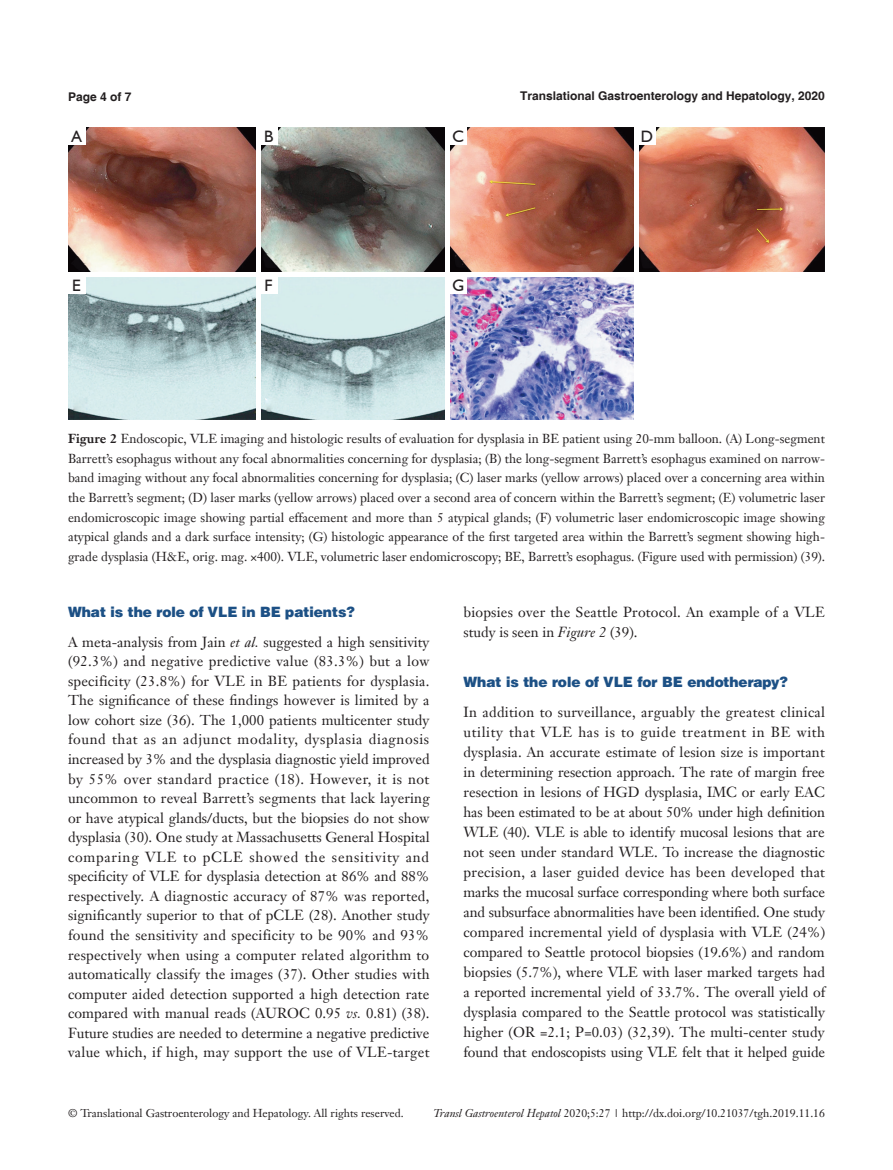
<style>
.page{position:relative;width:893px;height:1170px;background:#fff}
.page>*{position:absolute;margin:0;border:0;box-sizing:border-box;transform-origin:0 0}
.t1{font:16.5px "Humanist 521 BT";color:#231f20}
.t2{font:14.25px/19.5px "Janson Text LT";letter-spacing:.015em;color:#231f20;text-align:justify}
.t3{font:900 14.25px "Helvetica";color:#1c5085}
.t4{font:12.75px/19.5px "Janson Text LT";color:#231f20;text-align:justify}
.t5{font:700 12px "Helvetica";color:#231f20}
.t6{font:11.25px "Janson Text LT";color:#231f20}
.s1{font-weight:700}
.s2{font-style:italic}
</style>
<div class="page">
<img style="left:68px;top:128px;width:757px;height:292px">
<hr style="left:256px;top:128px;width:4px;height:292px;background:#fff">
<hr style="left:446px;top:128px;width:4px;height:292px;background:#fff">
<hr style="left:634px;top:128px;width:4px;height:292px;background:#fff">
<hr style="left:68px;top:273px;width:757px;height:4px;background:#fff">
<div style="left:260px;top:128px;width:17px;height:17px;background:#fff"></div>
<div style="left:260px;top:277px;width:17px;height:17px;background:#fff"></div>
<div style="left:450px;top:128px;width:17px;height:17px;background:#fff"></div>
<div style="left:450px;top:277px;width:17px;height:17px;background:#fff"></div>
<div style="left:638px;top:128px;width:17px;height:17px;background:#fff"></div>
<div style="left:68px;top:277px;width:17px;height:17px;background:#fff"></div>
<div style="left:68px;top:128px;width:17px;height:17px;background:#fff"></div>
<p class="t5" style="left:68px;top:89px;width:65px">Page 4 of 7</p>
<p class="t5" style="left:520px;top:88px;width:306px">Translational Gastroenterology and Hepatology, 2020</p>
<p class="t1" style="left:71px;top:126px;width:12px">A</p>
<p class="t1" style="left:72px;top:275px;width:10px">E</p>
<p class="t1" style="left:264px;top:126px;width:11px">B</p>
<p class="t1" style="left:265px;top:275px;width:10px">F</p>
<p class="t1" style="left:453px;top:126px;width:13px">C</p>
<p class="t1" style="left:452px;top:275px;width:13px">G</p>
<p class="t1" style="left:641px;top:126px;width:14px">D</p>
<p class="t4" style="left:68px;top:429px;width:759px"><span class="s1">Figure 2</span> Endoscopic, VLE imaging and histologic results of evaluation for dysplasia in BE patient using 20-mm balloon. (A) Long-segment Barrett’s esophagus without any focal abnormalities concerning for dysplasia; (B) the long-segment Barrett’s esophagus examined on narrow&shy;band imaging without any focal abnormalities concerning for dysplasia; (C) laser marks (yellow arrows) placed over a concerning area within the Barrett’s segment; (D) laser marks (yellow arrows) placed over a second area of concern within the Barrett’s segment; (E) volumetric laser endomicroscopic image showing partial effacement and more than 5 atypical glands; (F) volumetric laser endomicroscopic image showing atypical glands and a dark surface intensity; (G) histologic appearance of the first targeted area within the Barrett’s segment showing high&shy;grade dysplasia (H&amp;E, orig. mag. ×400). VLE, volumetric laser endomicroscopy; BE, Barrett’s esophagus. (Figure used with permission) (39).</p>
<p class="t3" style="left:68px;top:603px;width:288px">What is the role of VLE in BE patients?</p>
<p class="t2" style="left:68px;top:631px;width:363px">A meta-analysis from Jain <span class="s2">et al.</span> suggested a high sensitivity (92.3%) and negative predictive value (83.3%) but a low specificity (23.8%) for VLE in BE patients for dysplasia.<br>The significance of these findings however is limited by a low cohort size (36). The 1,000 patients multicenter study found that as an adjunct modality, dysplasia diagnosis increased by 3% and the dysplasia diagnostic yield improved by 55% over standard practice (18). However, it is not uncommon to reveal Barrett’s segments that lack layering or have atypical glands/ducts, but the biopsies do not show dysplasia (30). One study at Massachusetts General Hospital comparing VLE to pCLE showed the sensitivity and specificity of VLE for dysplasia detection at 86% and 88% respectively. A diagnostic accuracy of 87% was reported, significantly superior to that of pCLE (28). Another study found the sensitivity and specificity to be 90% and 93% respectively when using a computer related algorithm to automatically classify the images (37). Other studies with computer aided detection supported a high detection rate compared with manual reads (AUROC 0.95 <span class="s2">vs.</span> 0.81) (38).<br>Future studies are needed to determine a negative predictive value which, if high, may support the use of VLE-target</p>
<p class="t2" style="left:463px;top:602px;width:363px;line-height:20px">biopsies over the Seattle Protocol. An example of a VLE study is seen in <span class="s2">Figure 2</span> (39).</p>
<p class="t3" style="left:463px;top:672px;width:326px">What is the role of VLE for BE endotherapy?</p>
<p class="t2" style="left:463px;top:702px;width:363px;line-height:20px">In addition to surveillance, arguably the greatest clinical utility that VLE has is to guide treatment in BE with dysplasia. An accurate estimate of lesion size is important in determining resection approach. The rate of margin free resection in lesions of HGD dysplasia, IMC or early EAC has been estimated to be at about 50% under high definition WLE (40). VLE is able to identify mucosal lesions that are not seen under standard WLE. To increase the diagnostic precision, a laser guided device has been developed that marks the mucosal surface corresponding where both surface and subsurface abnormalities have been identified. One study compared incremental yield of dysplasia with VLE (24%) compared to Seattle protocol biopsies (19.6%) and random biopsies (5.7%), where VLE with laser marked targets had a reported incremental yield of 33.7%. The overall yield of dysplasia compared to the Seattle protocol was statistically higher (OR =2.1; P=0.03) (32,39). The multi-center study found that endoscopists using VLE felt that it helped guide</p>
<p class="t6" style="left:68px;top:1105px;width:337px">© Translational Gastroenterology and Hepatology. All rights reserved.</p>
<p class="t6" style="left:433px;top:1105px;width:393px"><span class="s2">Transl Gastroenterol Hepatol</span> 2020;5:27 | http://dx.doi.org/10.21037/tgh.2019.11.16</p>
</div>
